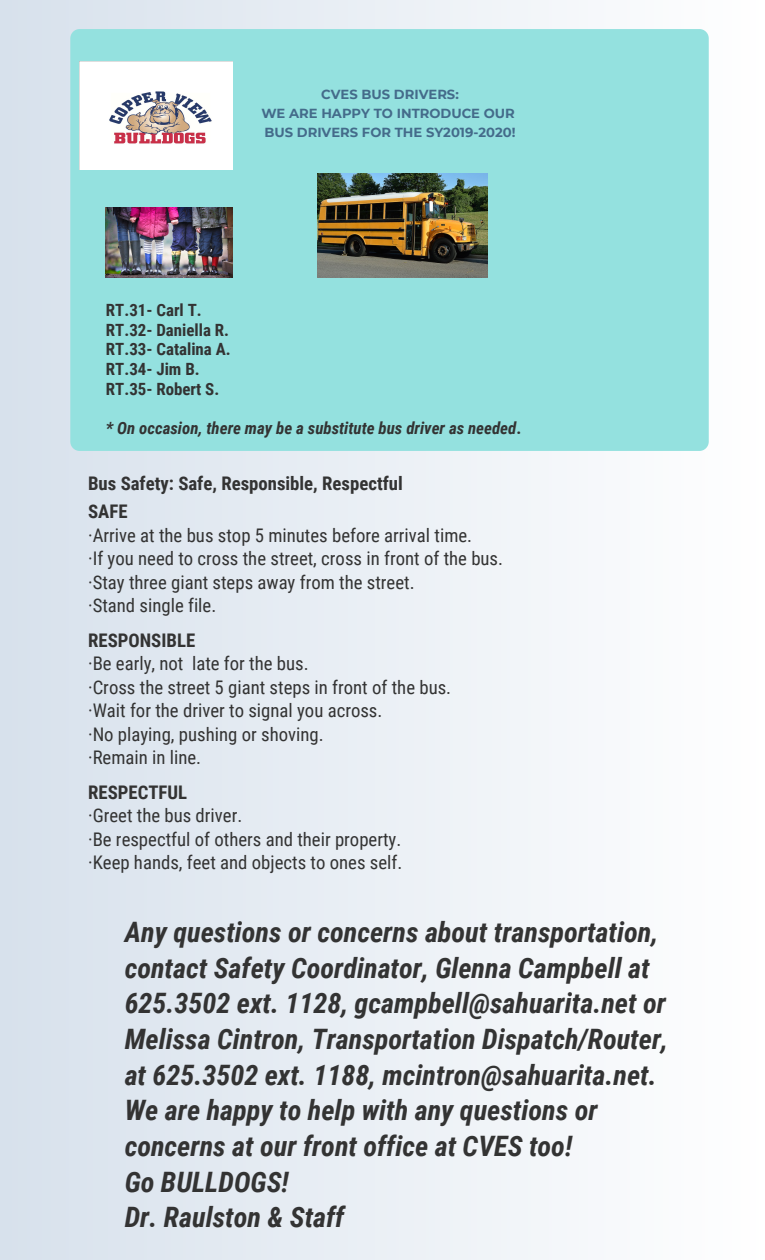
<style>
.page{position:relative;width:765px;height:1260px;background:#fff}
.page>*{position:absolute;margin:0;border:0;box-sizing:border-box;transform-origin:0 0}
.t1{font:italic 700 28.12px/35.6px "Roboto Condensed";color:#333}
.t2{font:18.75px/23.5px "Roboto Condensed";color:#333}
.t3{font:700 18.75px "Roboto Condensed";color:#333}
.t4{font:700 16.88px/19.8px "Roboto Condensed";color:#333}
.t5{font:italic 700 16.88px "Roboto Condensed";color:#333}
.t6{font:700 13.12px/18.8px "Montserrat";color:#446b8a;text-align:center}
.s1{font-style:normal}
</style>
<div class="page">
<div style="left:0;top:0;width:765px;height:1260px;background:linear-gradient(to right,#d7e1ec,#fff)"></div>
<div style="left:70px;top:29px;width:639px;height:422px;background:#94e1df"></div>
<img style="left:80px;top:62px;width:152px;height:108px">
<img style="left:318px;top:173px;width:170px;height:105px">
<img style="left:106px;top:207px;width:126px;height:71px">
<p class="t6" style="left:261px;top:85px;width:256px">CVES BUS DRIVERS:<br>WE ARE HAPPY TO INTRODUCE OUR<br>BUS DRIVERS FOR THE SY2019-2020!</p>
<p class="t4" style="left:106px;top:299px;width:126px">RT.31- Carl T.<br>RT.32- Daniella R.<br>RT.33- Catalina A.<br>RT.34- Jim B.<br>RT.35- Robert S.</p>
<p class="t5" style="left:106px;top:416px;width:417px">* On occasion, there may be a substitute bus driver as needed<span class="s1">.</span></p>
<p class="t3" style="left:88px;top:471px;width:316px">Bus Safety: Safe, Responsible, Respectful</p>
<p class="t3" style="left:88px;top:499px;width:41px">SAFE</p>
<p class="t2" style="left:88px;top:523px;width:416px">·Arrive at the bus stop 5 minutes before arrival time.<br>·If you need to cross the street, cross in front of the bus. ·Stay three giant steps away from the street.<br>·Stand single file.</p>
<p class="t3" style="left:88px;top:627px;width:109px">RESPONSIBLE</p>
<p class="t2" style="left:88px;top:651px;width:365px">·Be early, not late for the bus.<br>·Cross the street 5 giant steps in front of the bus. ·Wait for the driver to signal you across.<br>·No playing, pushing or shoving.<br>·Remain in line.</p>
<p class="t3" style="left:88px;top:779px;width:101px">RESPECTFUL</p>
<p class="t2" style="left:88px;top:803px;width:316px">·Greet the bus driver.<br>·Be respectful of others and their property. ·Keep hands, feet and objects to ones self.</p>
<p class="t1" style="left:125px;top:913px;width:545px">Any questions or concerns about transportation, contact Safety Coordinator, Glenna Campbell at 625.3502 ext. 1128, gcampbell@sahuarita.net or Melissa Cintron, Transportation Dispatch/Router, at 625.3502 ext. 1188, mcintron@sahuarita.net.<br>We are happy to help with any questions or concerns at our front office at CVES too!<br>Go BULLDOGS!<br>Dr. Raulston &amp; Staff</p>
</div>
